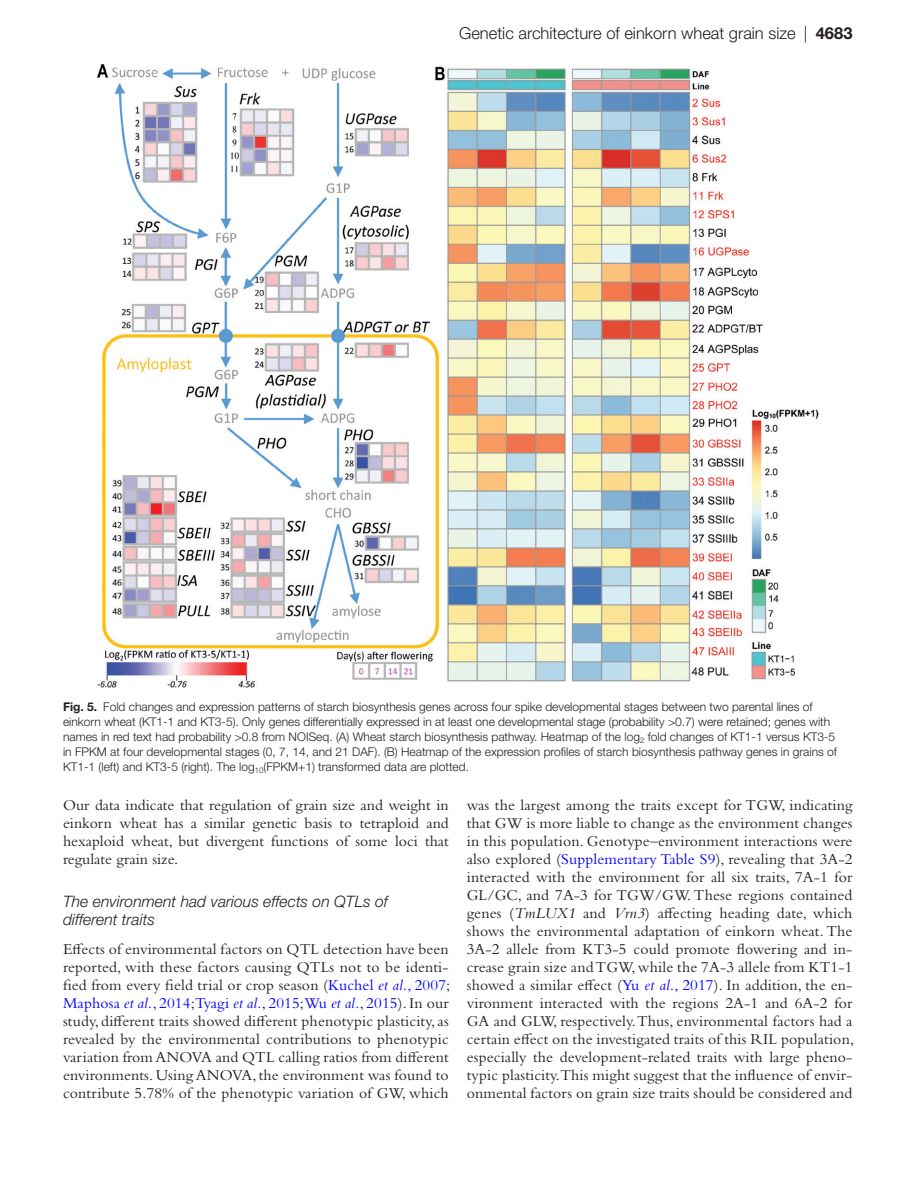
<style>
.page{position:relative;width:919px;height:1187px;background:#fff}
.page>*{position:absolute;margin:0;border:0;box-sizing:border-box;transform-origin:0 0}
.t1{font:300 16.5px "Helvetica Neue LT Std";color:#231f20}
.t2{font:15.75px/18px "Bembo Std";letter-spacing:.01em;color:#231f20;text-align:justify}
.t3{font:italic 300 15.75px/18px "Helvetica Neue LT Std";color:#231f20}
.t4{font:300 12px/15px "Helvetica Neue LT Std";color:#231f20}
.s1{font-weight:700}
.s2{color:#00f}
.s3{font-style:italic;color:#00f}
.s4{font-style:italic}
</style>
<div class="page">
<img style="left:97px;top:63px;width:721px;height:624px">
<p class="t1" style="left:459px;top:23px;width:395px">Genetic architecture of einkorn wheat grain size | <span class="s1">4683</span></p>
<p class="t4" style="left:63px;top:699px;width:775px"><span class="s1">Fig. 5.</span> Fold changes and expression patterns of starch biosynthesis genes across four spike developmental stages between two parental lines of einkorn wheat (KT1-1 and KT3-5). Only genes differentially expressed in at least one developmental stage (probability &gt;0.7) were retained; genes with names in red text had probability &gt;0.8 from NOISeq. (A) Wheat starch biosynthesis pathway. Heatmap of the log<sub>2</sub> fold changes of KT1-1 versus KT3-5 in FPKM at four developmental stages (0, 7, 14, and 21 DAF). (B) Heatmap of the expression profiles of starch biosynthesis pathway genes in grains of KT1-1 (left) and KT3-5 (right). The log<sub>10</sub>(FPKM+1) transformed data are plotted.</p>
<p class="t2" style="left:63px;top:795px;width:387px">Our data indicate that regulation of grain size and weight in einkorn wheat has a similar genetic basis to tetraploid and hexaploid wheat, but divergent functions of some loci that regulate grain size.</p>
<p class="t3" style="left:63px;top:892px;width:326px">The environment had various effects on QTLs of different traits</p>
<p class="t2" style="left:63px;top:939px;width:389px">Effects of environmental factors on QTL detection have been reported, with these factors causing QTLs not to be identi&shy;fied from every field trial or crop season (<span class="s2">Kuchel</span> <span class="s3">et al.</span><span class="s2">, 2007</span>; <span class="s2">Maphosa</span> <span class="s3">et al.</span><span class="s2">, 2014</span>; <span class="s2">Tyagi</span> <span class="s3">et al.</span><span class="s2">, 2015</span>; <span class="s2">Wu</span> <span class="s3">et al.</span><span class="s2">, 2015</span>). In our study, different traits showed different phenotypic plasticity, as revealed by the environmental contributions to phenotypic variation from ANOVA and QTL calling ratios from different environments. Using ANOVA, the environment was found to contribute 5.78% of the phenotypic variation of GW, which</p>
<p class="t2" style="left:466px;top:795px;width:389px">was the largest among the traits except for TGW, indicating that GW is more liable to change as the environment changes in this population. Genotype–environment interactions were also explored (<span class="s2">Supplementary Table S9</span>), revealing that 3A-2 interacted with the environment for all six traits, 7A-1 for GL/GC, and 7A-3 for TGW/GW. These regions contained genes (<span class="s4">TmLUX1</span> and <span class="s4">Vrn3</span>) affecting heading date, which shows the environmental adaptation of einkorn wheat. The 3A-2 allele from KT3-5 could promote flowering and in&shy;crease grain size and TGW, while the 7A-3 allele from KT1-1 showed a similar effect (<span class="s2">Yu</span> <span class="s3">et al.</span><span class="s2">, 2017</span>). In addition, the en&shy;vironment interacted with the regions 2A-1 and 6A-2 for GA and GLW, respectively. Thus, environmental factors had a certain effect on the investigated traits of this RIL population, especially the development-related traits with large pheno&shy;typic plasticity. This might suggest that the influence of envir&shy;onmental factors on grain size traits should be considered and</p>
</div>
